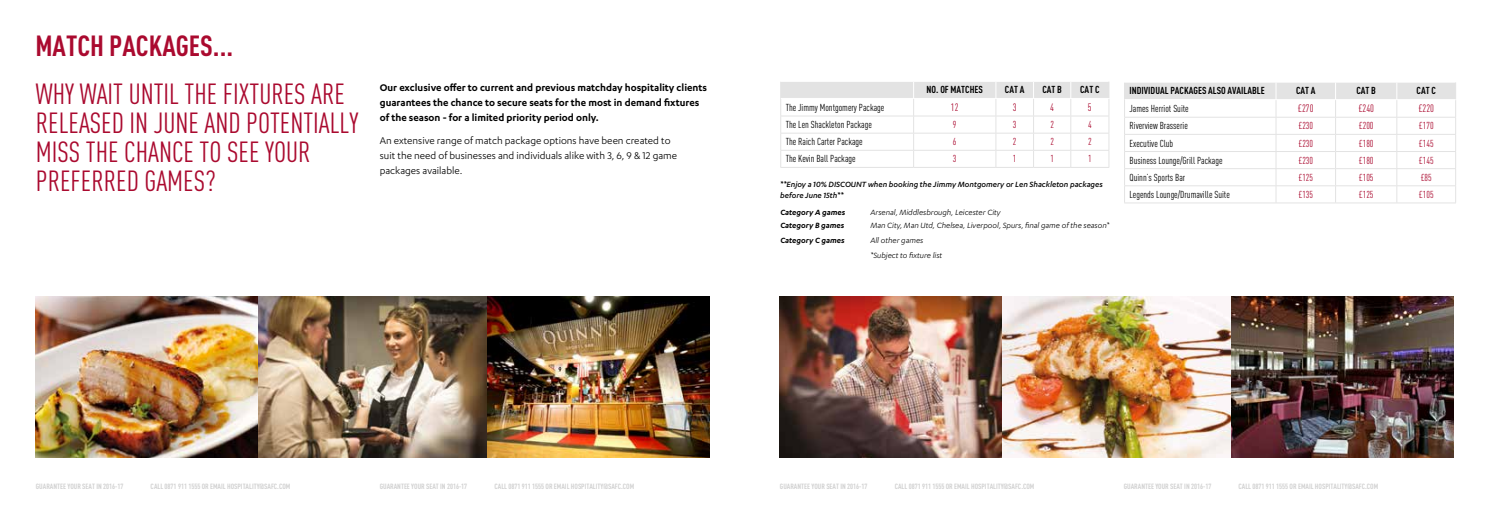
<style>
.page{position:relative;width:1489px;height:525px;background:#fff}
.page>*{position:absolute;margin:0;border:0;box-sizing:border-box;transform-origin:0 0}
.t1{font:28.75px/28.8px "DIN Condensed";color:#aa0a2f}
.t2{font:700 28.75px "DIN Condensed";color:#aa0a2f}
.t3{font:600 11.25px/15px "Karbon";color:#000}
.t4{font:11.25px/15px "Karbon";color:#000}
.t5{font:10.62px "DIN Condensed";color:#aa0a2f}
.t6{font:10px "DIN Condensed";color:#000}
.t7{font:10px "DIN Condensed";color:#aa0a2f}
.t8{font:700 10px "DIN Condensed";color:#000}
.t9{font:italic 8.75px/15px "Karbon";color:#000}
.t10{font:italic 500 8.75px/10.5px "Karbon";color:#000}
.t11{font:italic 600 8.75px "Karbon";color:#000}
.t12{font:700 7.5px "DIN Condensed";color:#d0d0d0}
</style>
<div class="page">
<hr style="left:780px;top:167px;width:133px;height:1px;background:#e3e3e3">
<hr style="left:913px;top:167px;width:82px;height:1px;background:#e3e3e3">
<hr style="left:995px;top:167px;width:38px;height:1px;background:#e3e3e3">
<hr style="left:1033px;top:167px;width:37px;height:1px;background:#e3e3e3">
<hr style="left:1070px;top:167px;width:39px;height:1px;background:#e3e3e3">
<svg style="left:780px;top:82px;width:329px;height:85px"></svg>
<svg style="left:1124px;top:82px;width:332px;height:121px"></svg>
<img style="left:35px;top:296px;width:674px;height:161px">
<img style="left:780px;top:296px;width:673px;height:161px">
<h1 class="t2" style="left:35px;top:28px;width:199px">MATCH PACKAGES...</h1>
<h1 class="t1" style="left:36px;top:79px;width:324px">WHY WAIT UNTIL THE FIXTURES ARE<br>RELEASED IN JUNE AND POTENTIALLY<br>MISS THE CHANCE TO SEE YOUR<br>PREFERRED GAMES?</h1>
<h2 class="t3" style="left:380px;top:80px;width:329px">Our exclusive offer to current and previous matchday hospitality clients guarantees the chance to secure seats for the most in demand fixtures of the season - for a limited priority period only.</h2>
<h2 class="t4" style="left:380px;top:132px;width:299px">An extensive range of match package options have been created to suit the need of businesses and individuals alike with 3, 6, 9 &amp; 12 game packages available.</h2>
<h3 class="t8" style="left:926px;top:84px;width:58px">NO. OF MATCHES</h3>
<h3 class="t8" style="left:1004px;top:84px;width:21px">CAT A</h3>
<h3 class="t8" style="left:1042px;top:84px;width:21px">CAT B</h3>
<h3 class="t8" style="left:1080px;top:84px;width:21px">CAT C</h3>
<h3 class="t6" style="left:785px;top:101px;width:100px">The Jimmy Montgomery Package</h3>
<h3 class="t5" style="left:950px;top:101px;width:9px">12</h3>
<h3 class="t5" style="left:1012px;top:101px;width:5px">3</h3>
<h3 class="t5" style="left:1050px;top:101px;width:5px">4</h3>
<h3 class="t5" style="left:1087px;top:101px;width:5px">5</h3>
<h3 class="t6" style="left:785px;top:119px;width:88px">The Len Shackleton Package</h3>
<h3 class="t7" style="left:952px;top:119px;width:5px">9</h3>
<h3 class="t7" style="left:1012px;top:119px;width:5px">3</h3>
<h3 class="t7" style="left:1050px;top:119px;width:5px">2</h3>
<h3 class="t7" style="left:1087px;top:119px;width:5px">4</h3>
<h3 class="t6" style="left:785px;top:136px;width:78px">The Raich Carter Package</h3>
<h3 class="t7" style="left:952px;top:136px;width:5px">6</h3>
<h3 class="t7" style="left:1012px;top:136px;width:5px">2</h3>
<h3 class="t7" style="left:1050px;top:136px;width:5px">2</h3>
<h3 class="t7" style="left:1087px;top:136px;width:5px">2</h3>
<h3 class="t6" style="left:785px;top:153px;width:71px">The Kevin Ball Package</h3>
<h3 class="t7" style="left:952px;top:153px;width:5px">3</h3>
<h3 class="t7" style="left:1012px;top:153px;width:5px">1</h3>
<h3 class="t7" style="left:1050px;top:153px;width:5px">1</h3>
<h3 class="t7" style="left:1087px;top:153px;width:5px">1</h3>
<p class="t10" style="left:780px;top:179px;width:324px">**Enjoy a 10% DISCOUNT when booking the Jimmy Montgomery or Len Shackleton packages before June 15th**</p>
<p class="t11" style="left:780px;top:208px;width:66px">Category A games</p>
<p class="t9" style="left:870px;top:205px;width:132px">Arsenal, Middlesbrough, Leicester City</p>
<p class="t11" style="left:780px;top:220px;width:65px">Category B games</p>
<p class="t9" style="left:870px;top:217px;width:240px">Man City, Man Utd, Chelsea, Liverpool, Spurs, final game of the season*</p>
<p class="t11" style="left:780px;top:235px;width:66px">Category C games</p>
<p class="t9" style="left:870px;top:232px;width:73px">All other games *Subject to fixture list</p>
<h3 class="t8" style="left:1129px;top:85px;width:137px">INDIVIDUAL PACKAGES ALSO AVAILABLE</h3>
<h3 class="t8" style="left:1295px;top:85px;width:21px">CAT A</h3>
<h3 class="t8" style="left:1356px;top:85px;width:21px">CAT B</h3>
<h3 class="t8" style="left:1416px;top:85px;width:21px">CAT C</h3>
<h3 class="t6" style="left:1129px;top:102px;width:61px">James Herriot Suite</h3>
<h3 class="t5" style="left:1297px;top:102px;width:17px">£270</h3>
<h3 class="t5" style="left:1358px;top:102px;width:17px">£240</h3>
<h3 class="t5" style="left:1418px;top:102px;width:17px">£220</h3>
<h3 class="t6" style="left:1129px;top:120px;width:60px">Riverview Brasserie</h3>
<h3 class="t7" style="left:1298px;top:120px;width:16px">£230</h3>
<h3 class="t7" style="left:1358px;top:120px;width:16px">£200</h3>
<h3 class="t7" style="left:1418px;top:120px;width:16px">£170</h3>
<h3 class="t6" style="left:1129px;top:137px;width:45px">Executive Club</h3>
<h3 class="t7" style="left:1298px;top:137px;width:16px">£230</h3>
<h3 class="t7" style="left:1358px;top:137px;width:16px">£180</h3>
<h3 class="t7" style="left:1418px;top:137px;width:16px">£145</h3>
<h3 class="t6" style="left:1129px;top:154px;width:94px">Business Lounge/Grill Package</h3>
<h3 class="t7" style="left:1298px;top:154px;width:16px">£230</h3>
<h3 class="t7" style="left:1358px;top:154px;width:16px">£180</h3>
<h3 class="t7" style="left:1418px;top:154px;width:16px">£145</h3>
<h3 class="t6" style="left:1129px;top:171px;width:57px">Quinn’s Sports Bar</h3>
<h3 class="t7" style="left:1298px;top:171px;width:16px">£125</h3>
<h3 class="t7" style="left:1358px;top:171px;width:16px">£105</h3>
<h3 class="t7" style="left:1420px;top:171px;width:13px">£85</h3>
<h3 class="t6" style="left:1129px;top:188px;width:102px">Legends Lounge/Drumaville Suite</h3>
<h3 class="t7" style="left:1298px;top:188px;width:16px">£135</h3>
<h3 class="t7" style="left:1358px;top:188px;width:16px">£125</h3>
<h3 class="t7" style="left:1418px;top:188px;width:16px">£105</h3>
<p class="t12" style="left:36px;top:481px;width:89px">GUARANTEE YOUR SEAT IN 2016-17</p>
<p class="t12" style="left:151px;top:481px;width:141px">CALL 0871 911 1555 OR EMAIL HOSPITALITY@SAFC.COM</p>
<p class="t12" style="left:380px;top:481px;width:89px">GUARANTEE YOUR SEAT IN 2016-17</p>
<p class="t12" style="left:494px;top:481px;width:141px">CALL 0871 911 1555 OR EMAIL HOSPITALITY@SAFC.COM</p>
<p class="t12" style="left:780px;top:481px;width:89px">GUARANTEE YOUR SEAT IN 2016-17</p>
<p class="t12" style="left:894px;top:481px;width:141px">CALL 0871 911 1555 OR EMAIL HOSPITALITY@SAFC.COM</p>
<p class="t12" style="left:1123px;top:481px;width:89px">GUARANTEE YOUR SEAT IN 2016-17</p>
<p class="t12" style="left:1238px;top:481px;width:141px">CALL 0871 911 1555 OR EMAIL HOSPITALITY@SAFC.COM</p>
</div>
